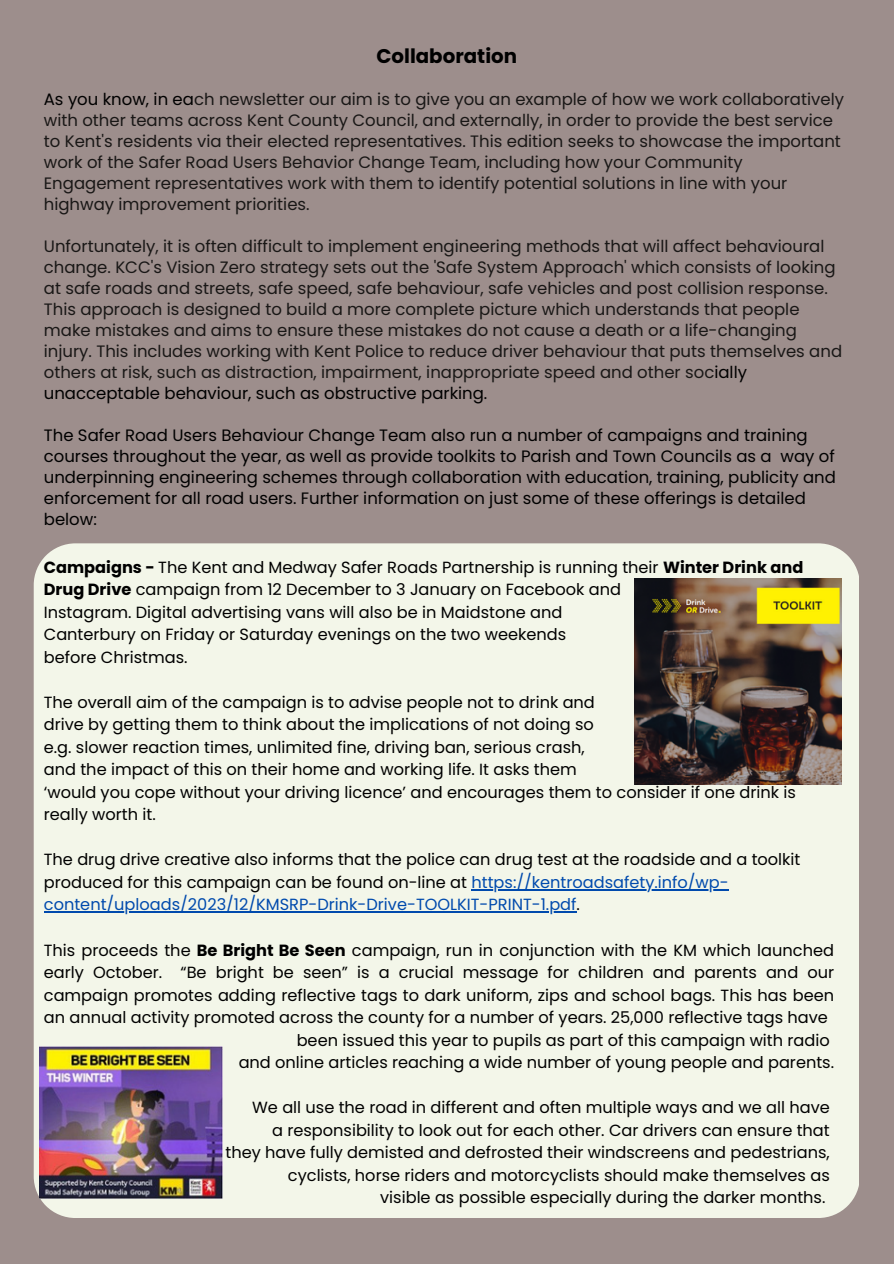
<style>
.page{position:relative;width:894px;height:1264px;background:#fff}
.page>*{position:absolute;margin:0;border:0;box-sizing:border-box;transform-origin:0 0}
.t1{font:700 19.8px "Poppins";color:#000}
.t2{font:16.5px/21px "Poppins";color:#191716}
.t3{font:16.5px/21px "Poppins";color:#000}
.t4{font:16.2px/22.5px "Poppins";color:#000}
.t5{font:16.2px "Poppins";color:#004aad}
.s1{color:#000}
.s2{font-weight:700}
.s3{color:#004aad}
</style>
<div class="page">
<div style="left:0;top:0;width:893px;height:1263px;background:#9d8e8c"></div>
<div style="left:34px;top:543px;width:824px;height:674px;background:#f3f6e9"></div>
<img style="left:634px;top:578px;width:207px;height:206px">
<hr style="left:471px;top:889px;width:257px;height:1px;background:#004aad">
<hr style="left:44px;top:911px;width:532px;height:1px;background:#004aad">
<img style="left:40px;top:1046px;width:182px;height:151px">
<p class="t1" style="left:376px;top:42px;width:142px">Collaboration</p>
<h1 class="t2" style="left:44px;top:88px;width:801px"><span class="s1">As you know, in ea</span>ch newsletter our aim is to give you an example of how we work collaboratively with other teams across Kent County Council, and externally, in order to provide the best service to Kent's residents via their elected representatives. This edition seeks to showcase the important work of the Safer Road Users Behavior Change Team, including how your Community Engagement representatives work with them to identify potential solutions in line with your highway improvement priorities.</h1>
<p class="t2" style="left:44px;top:235px;width:799px">Unfortunately, it is often difficult to implement engineering methods that will affect behavioural change. KCC's Vision Zero strategy sets out the 'Safe System Approach' which consists of looking at safe roads and streets, safe speed, safe behaviour, safe vehicles and post collision response.<br>This approach is designed to build a more complete picture which understands that people make mistakes and aims to ensure these mistakes do not cause a death or a life-changing injury. This includes working with Kent Police to reduce driver behaviour that puts themselves and others at risk, such as distraction, impairment, inappropriate speed and other soc<span class="s1">ially unacceptable behaviour, such as obstructive parking.</span></p>
<p class="t3" style="left:44px;top:424px;width:793px">The Safer Road Users Behaviour Change Team also run a number of campaigns and training courses throughout the year, as well as provide toolkits to Parish and Town Councils as a way of underpinning engineering schemes through collaboration with education, training, publicity and enforcement for all road users. Further information on just some of these offerings is detailed below:</p>
<p class="t4" style="left:44px;top:556px;width:760px"><span class="s2">Campaigns -</span> The Kent and Medway Safer Roads Partnership is running their <span class="s2">Winter Drink and<br>Drug Drive</span> campaign from 12 December to 3 January on Facebook and</p>
<p class="t4" style="left:44px;top:601px;width:520px">Instagram. Digital advertising vans will also be in Maidstone and</p>
<p class="t4" style="left:44px;top:623px;width:523px">Canterbury on Friday or Saturday evenings on the two weekends</p>
<p class="t4" style="left:44px;top:646px;width:145px">before Christmas.</p>
<p class="t4" style="left:44px;top:691px;width:552px">The overall aim of the campaign is to advise people not to drink and</p>
<p class="t4" style="left:44px;top:713px;width:551px">drive by getting them to think about the implications of not doing so</p>
<p class="t4" style="left:44px;top:736px;width:542px">e.g. slower reaction times, unlimited fine, driving ban, serious crash,</p>
<p class="t4" style="left:44px;top:758px;width:534px">and the impact of this on their home and working life. It asks them</p>
<p class="t4" style="left:44px;top:781px;width:753px">‘would you cope without your driving licence’ and encourages them to consider if one drink is really worth it.</p>
<p class="t4" style="left:44px;top:848px;width:758px">The drug drive creative also informs that the police can drug test at the roadside and a toolkit produced for this campaign can be found on-line at <span class="s3">https://kentroadsafety.info/wp-</span></p>
<p class="t5" style="left:44px;top:893px;width:537px">content/uploads/2023/12/KMSRP-Drink-Drive-TOOLKIT-PRINT-1.pdf<span class="s1">.</span></p>
<p class="t4" style="left:44px;top:938px;width:791px">This proceeds the <span class="s2">Be Bright Be Seen</span> campaign, run in conjunction with the KM which launched</p>
<p class="t4" style="left:44px;top:961px;width:791px">early October. “Be bright be seen” is a crucial message for children and parents and our</p>
<p class="t4" style="left:44px;top:983px;width:791px">campaign promotes adding reflective tags to dark uniform, zips and school bags. This has been</p>
<p class="t4" style="left:44px;top:1006px;width:785px">an annual activity promoted across the county for a number of years. 25,000 reflective tags have</p>
<p class="t4" style="left:296px;top:1028px;width:534px">been issued this year to pupils as part of this campaign with radio</p>
<p class="t4" style="left:238px;top:1051px;width:596px">and online articles reaching a wide number of young people and parents.</p>
<p class="t4" style="left:252px;top:1096px;width:579px">We all use the road in different and often multiple ways and we all have</p>
<p class="t4" style="left:272px;top:1118px;width:559px">a responsibility to look out for each other. Car drivers can ensure that</p>
<p class="t4" style="left:225px;top:1141px;width:605px">they have fully demisted and defrosted their windscreens and pedestrians,</p>
<p class="t4" style="left:288px;top:1163px;width:543px">cyclists, horse riders and motorcyclists should make themselves as</p>
<p class="t4" style="left:380px;top:1186px;width:446px">visible as possible especially during the darker months.</p>
</div>
